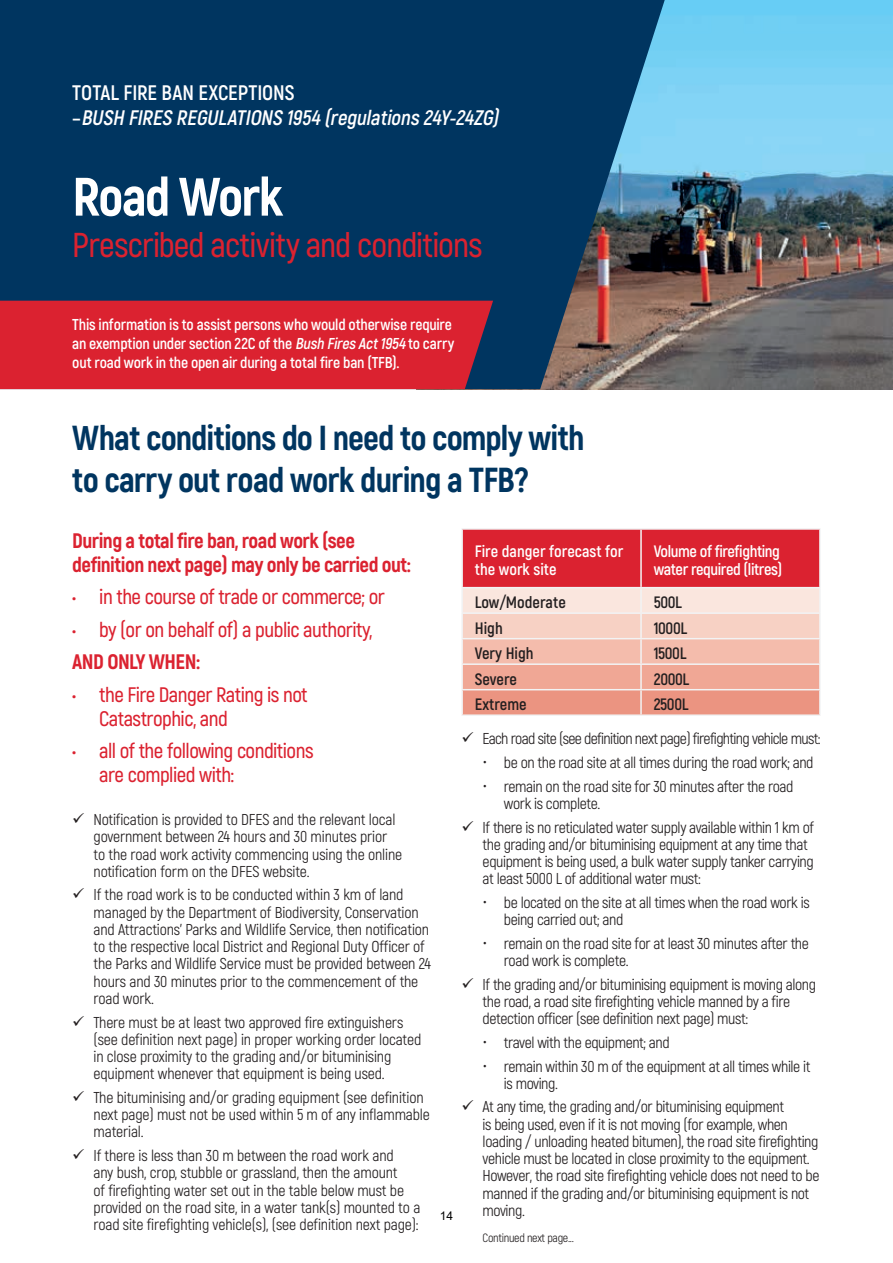
<style>
.page{position:relative;width:893px;height:1263px;background:#fff}
.page>*{position:absolute;margin:0;border:0;box-sizing:border-box;transform-origin:0 0}
.t1{font:800 54px "Akrobat";letter-spacing:-.035em;color:#fff}
.t2{font:800 34.65px/41.7px "Akrobat";letter-spacing:-.025em;color:#003560}
.t3{font:600 34.5px "Akrobat";letter-spacing:-.02em;color:#db2230}
.t4{font:600 21px/24px "Akrobat";letter-spacing:-.025em;color:#db2230}
.t5{font:800 21px/24px "Akrobat";letter-spacing:-.025em;color:#db2230}
.t6{font:italic 700 21px "Akrobat";color:#fff}
.t7{font:700 21px "Akrobat";color:#fff}
.t8{font:700 16.5px "Akrobat";letter-spacing:-.005em;color:#231f20}
.t9{font:700 16.5px/18px "Akrobat";letter-spacing:-.025em;color:#fff}
.t10{font:700 16.5px/18px "Akrobat";color:#fff}
.t11{font:15.75px/17.2px "Akrobat";letter-spacing:-.025em;color:#231f20}
.t12{font:700 15.75px/18.9px "Akrobat";letter-spacing:-.01em;color:#fff}
.t13{font:12px "Akrobat";letter-spacing:-.025em;color:#231f20}
.t14{font:12px "Arial";color:#000}
.s1{font-style:normal}
.s2{font-style:italic}
</style>
<div class="page">
<img style="left:665px;top:0;width:228px;height:389px">
<svg style="left:0;top:0;width:665px;height:389px;background:#0d3d63"></svg>
<svg style="left:463px;top:530px;width:356px;height:184px;background:#eb8b85"></svg>
<hr style="left:461px;top:528px;width:180px;height:2px;background:#f2f3f4">
<hr style="left:461px;top:530px;width:2px;height:57px;background:#f2f3f4">
<hr style="left:641px;top:528px;width:180px;height:2px;background:#f2f3f4">
<hr style="left:461px;top:587px;width:180px;height:1px;background:#f2f3f4">
<hr style="left:461px;top:588px;width:2px;height:24px;background:#f2f3f4">
<hr style="left:641px;top:587px;width:180px;height:1px;background:#f2f3f4">
<hr style="left:461px;top:612px;width:180px;height:2px;background:#f2f3f4">
<hr style="left:461px;top:614px;width:2px;height:24px;background:#f2f3f4">
<hr style="left:641px;top:612px;width:180px;height:2px;background:#f2f3f4">
<hr style="left:461px;top:638px;width:180px;height:1px;background:#f2f3f4">
<hr style="left:461px;top:639px;width:2px;height:24px;background:#f2f3f4">
<hr style="left:641px;top:638px;width:180px;height:1px;background:#f2f3f4">
<hr style="left:461px;top:663px;width:180px;height:2px;background:#f2f3f4">
<hr style="left:461px;top:665px;width:2px;height:24px;background:#f2f3f4">
<hr style="left:641px;top:663px;width:180px;height:2px;background:#f2f3f4">
<hr style="left:461px;top:689px;width:180px;height:1px;background:#f2f3f4">
<hr style="left:461px;top:690px;width:2px;height:24px;background:#f2f3f4">
<hr style="left:641px;top:689px;width:180px;height:1px;background:#f2f3f4">
<hr style="left:461px;top:714px;width:180px;height:2px;background:#f2f3f4">
<hr style="left:641px;top:714px;width:180px;height:2px;background:#f2f3f4">
<hr style="left:819px;top:530px;width:2px;height:57px;background:#f2f3f4">
<hr style="left:819px;top:588px;width:2px;height:24px;background:#f2f3f4">
<hr style="left:819px;top:614px;width:2px;height:24px;background:#f2f3f4">
<hr style="left:819px;top:639px;width:2px;height:24px;background:#f2f3f4">
<hr style="left:819px;top:665px;width:2px;height:24px;background:#f2f3f4">
<hr style="left:819px;top:690px;width:2px;height:24px;background:#f2f3f4">
<hr style="left:640px;top:530px;width:2px;height:57px;background:#f2f3f4">
<hr style="left:640px;top:588px;width:2px;height:24px;background:#f2f3f4">
<hr style="left:640px;top:614px;width:2px;height:24px;background:#f2f3f4">
<hr style="left:640px;top:639px;width:2px;height:24px;background:#f2f3f4">
<hr style="left:640px;top:665px;width:2px;height:24px;background:#f2f3f4">
<hr style="left:640px;top:690px;width:2px;height:24px;background:#f2f3f4">
<div style="left:0;top:301px;width:493px;height:88px;background:#db2230"></div>
<h3 class="t7" style="left:72px;top:79px;width:224px">TOTAL FIRE BAN EXCEPTIONS</h3>
<h3 class="t6" style="left:72px;top:104px;width:432px"><span class="s1">–</span> BUSH FIRES REGULATIONS 1954 (regulations24Y-24ZG)</h3>
<h1 class="t1" style="left:72px;top:162px;width:212px">Road Work</h1>
<h3 class="t3" style="left:72px;top:224px;width:412px">Prescribed activity and conditions</h3>
<p class="t12" style="left:72px;top:315px;width:383px">This information is to assist persons who would otherwise require an exemption under section 22C of the <span class="s2">Bush FiresAct1954</span>to carry out road work in the open air during a total fire ban (TFB).</p>
<h2 class="t2" style="left:72px;top:417px;width:514px">What conditions do I need to comply with to carry out road work during a TFB?</h2>
<h3 class="t5" style="left:72px;top:528px;width:340px">During a total fire ban, road work (see definition next page) may only be carried out:</h3>
<h3 class="t4" style="left:72px;top:585px;width:314px">• in the course of trade or commerce; or</h3>
<h3 class="t4" style="left:72px;top:617px;width:302px">• by (or on behalf of) a public authority,</h3>
<h3 class="t5" style="left:72px;top:650px;width:129px">AND ONLY WHEN:</h3>
<h3 class="t4" style="left:99px;top:682px;width:210px;text-indent:-27px">• the Fire Danger Rating is not<br>Catastrophic, and</h3>
<h3 class="t4" style="left:99px;top:739px;width:216px;text-indent:-27px">• all of the following conditions are complied with:</h3>
<p class="t11" style="left:94px;top:811px;width:310px;text-indent:-21px">✓ Notification is provided to DFES and the relevant local government between 24 hours and 30 minutes prior to the road work activity commencing using the online notification form on the DFES website.</p>
<p class="t11" style="left:94px;top:886px;width:339px;text-indent:-21px">✓ If the road work is to be conducted within 3 km of land managed by the Department of Biodiversity, Conservation and Attractions’ Parks and Wildlife Service, then notification to the respective local District and Regional Duty Officer of the Parks and Wildlife Service must be provided between 24 hours and 30 minutes prior to the commencement of the road work.</p>
<p class="t11" style="left:94px;top:1013px;width:329px;text-indent:-21px">✓ There must be at least two approved fire extinguishers (see definition next page) in proper working order located in close proximity to the grading and/or bituminising equipment whenever that equipment is being used.</p>
<p class="t11" style="left:94px;top:1089px;width:338px;text-indent:-21px">✓ The bituminising and/or grading equipment (see definition next page) must not be used within 5 m of any inflammable material.</p>
<p class="t11" style="left:94px;top:1147px;width:328px;text-indent:-21px">✓ If there is less than 30 m between the road work and<br>any bush, crop, stubble or grassland, then the amount<br>of firefighting water set out in the table below must be provided on the road site, in a water tank(s) mounted to a road site firefighting vehicle(s), (see definition next page):</p>
<p class="t14" style="left:440px;top:1207px;width:15px">14</p>
<p class="t10" style="left:475px;top:542px;width:150px">Fire danger forecast for the work site</p>
<p class="t9" style="left:654px;top:542px;width:130px">Volume of firefighting water required (litres)</p>
<p class="t8" style="left:475px;top:592px;width:92px">Low/Moderate</p>
<p class="t8" style="left:654px;top:592px;width:30px">500L</p>
<p class="t8" style="left:475px;top:617px;width:29px">High</p>
<p class="t8" style="left:654px;top:617px;width:35px">1000L</p>
<p class="t8" style="left:475px;top:643px;width:60px">Very High</p>
<p class="t8" style="left:654px;top:643px;width:34px">1500L</p>
<p class="t8" style="left:475px;top:668px;width:44px">Severe</p>
<p class="t8" style="left:654px;top:668px;width:37px">2000L</p>
<p class="t8" style="left:475px;top:694px;width:53px">Extreme</p>
<p class="t8" style="left:654px;top:694px;width:36px">2500L</p>
<p class="t11" style="left:504px;top:727px;width:318px;line-height:23.7px;text-indent:-43px">✓ Each road site (see definition next page) firefighting vehicle must: be on the road site at all times during the road work; and remain on the road site for 30 minutes after the road</p>
<p class="t11" style="left:504px;top:795px;width:98px">work is complete.</p>
<p class="t11" style="left:483px;top:818px;width:333px;text-indent:-21px">✓ If there is no reticulated water supply available within 1 km of the grading and/or bituminising equipment at any time that equipment is being used, a bulk water supply tanker carrying at least 5000 L of additional water must:</p>
<p class="t11" style="left:504px;top:894px;width:307px">be located on the site at all times when the road work is being carried out; and</p>
<p class="t11" style="left:504px;top:935px;width:306px">remain on the road site for at least 30 minutes after the road work is complete.</p>
<p class="t11" style="left:483px;top:976px;width:335px;text-indent:-21px">✓ If the grading and/or bituminising equipment is moving along the road, a road site firefighting vehicle manned by a fire detection officer (see definition next page) must:</p>
<p class="t11" style="left:504px;top:1030px;width:308px;line-height:23.7px">travel with the equipment; and<br>remain within 30 m of the equipment at all times while it</p>
<p class="t11" style="left:504px;top:1074px;width:56px">is moving.</p>
<p class="t11" style="left:483px;top:1098px;width:338px;text-indent:-21px">✓ At any time, the grading and/or bituminising equipment<br>is being used, even if it is not moving (for example, when loading / unloading heated bitumen), the road site firefighting vehicle must be located in close proximity to the equipment.<br>However, the road site firefighting vehicle does not need to be manned if the grading and/or bituminising equipment is not moving.</p>
<p class="t13" style="left:483px;top:1231px;width:93px">Continued next page...</p>
</div>
